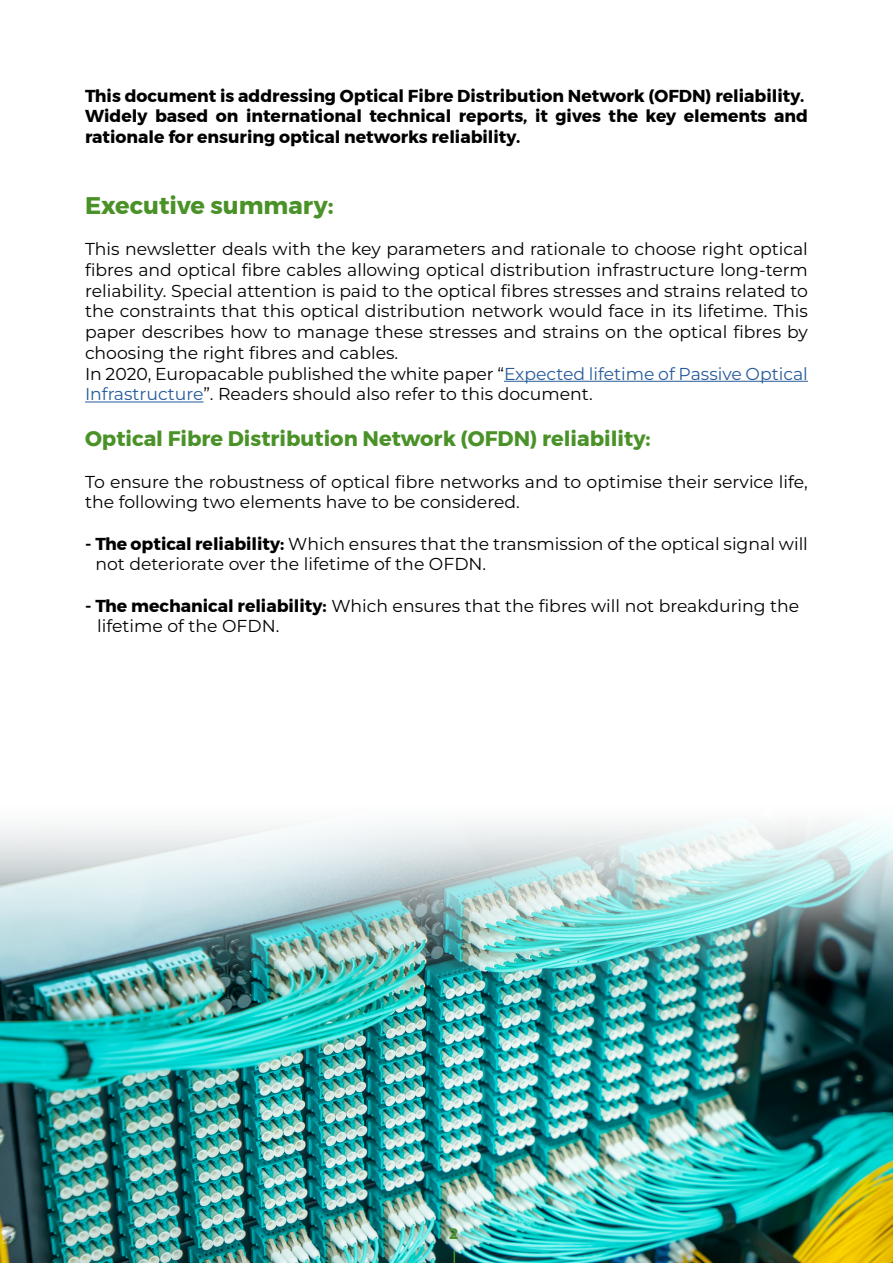
<style>
.page{position:relative;width:893px;height:1263px;background:#fff}
.page>*{position:absolute;margin:0;border:0;box-sizing:border-box;transform-origin:0 0}
.Titre_de_niveau_2{font:700 24px "Montserrat";color:#4a9228}
.Titre_de_niveau_3{font:700 21px "Montserrat";color:#4a9228}
.t1{font:17.25px/20.7px "Montserrat";color:#000}
.t2{font:700 17.25px/20.7px "Montserrat";color:#000}
.t3{font:700 15px "Montserrat";color:#4a9228}
.s1{color:#275b9b}
.s2{font-weight:700}
</style>
<div class="page">
<img style="left:0;top:824px;width:893px;height:439px">
<hr style="left:504px;top:381px;width:304px;height:1px;background:#275b9b">
<hr style="left:85px;top:401px;width:119px;height:1px;background:#275b9b">
<svg style="left:454px;top:1250px;width:1px;height:13px"></svg>
<p class="t2" style="left:85px;top:85px;width:721px">This document is addressing Optical Fibre Distribution Network (OFDN) reliability.</p>
<p class="t2" style="left:85px;top:106px;width:724px">Widely based on international technical reports, it gives the key elements and rationale for ensuring optical networks reliability.</p>
<p class="Titre_de_niveau_2" style="left:85px;top:186px;width:250px">Executive summary:</p>
<p class="t1" style="left:85px;top:238px;width:724px;text-align:justify">This newsletter deals with the key parameters and rationale to choose right optical fibres and optical fibre cables allowing optical distribution infrastructure long-term reliability. Special attention is paid to the optical fibres stresses and strains related to the constraints that this optical distribution network would face in its lifetime. This paper describes how to manage these stresses and strains on the optical fibres by choosing the right fibres and cables.</p>
<p class="t1" style="left:85px;top:362px;width:724px">In 2020, Europacable published the white paper “<span class="s1">Expected lifetime of Passive Optical<br>Infrastructure</span>”. Readers should also refer to this document.</p>
<p class="Titre_de_niveau_3" style="left:85px;top:422px;width:567px">Optical Fibre Distribution Network (OFDN) reliability:</p>
<p class="t1" style="left:85px;top:470px;width:724px">To ensure the robustness of optical fibre networks and to optimise their service life, the following two elements have to be considered.</p>
<p class="t1" style="left:95px;top:533px;width:714px;text-indent:-10px"><span class="s2">- The optical reliability:</span> Which ensures that the transmission of the optical signal will not deteriorate over the lifetime of the OFDN.</p>
<p class="t1" style="left:85px;top:595px;width:716px"><span class="s2">- The mechanical reliability:</span> Which ensures that the fibres will not breakduring the</p>
<p class="t1" style="left:97px;top:615px;width:184px">lifetime of the OFDN.</p>
<p class="t3" style="left:449px;top:1222px;width:11px">2</p>
</div>
